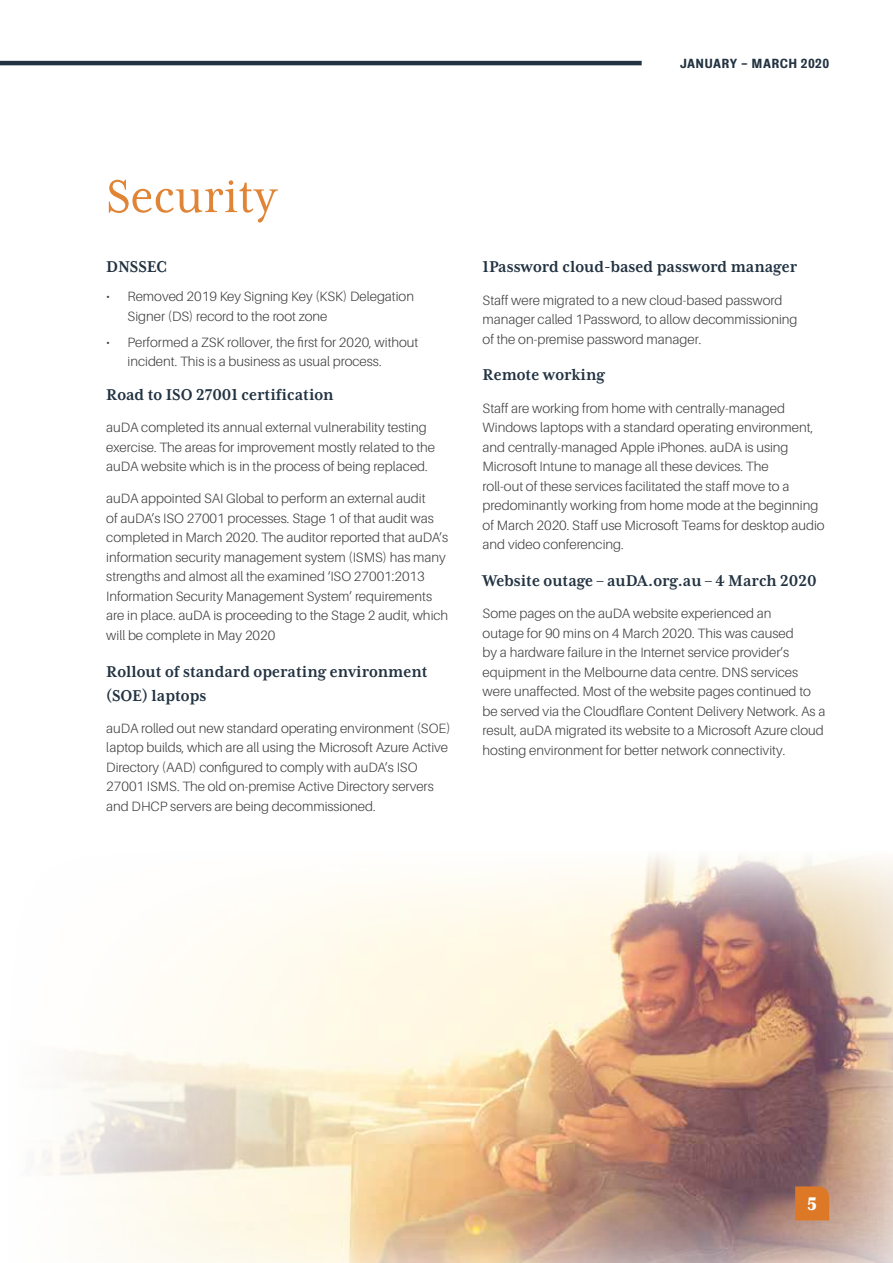
<style>
.page{position:relative;width:893px;height:1263px;background:#fff}
.page>*{position:absolute;margin:0;border:0;box-sizing:border-box;transform-origin:0 0}
.t1{font:52.5px "Mrs Eaves XL Serif Nar OT";color:#e08436}
.t2{font:800 21px "Mrs Eaves XL Serif Nar OT";color:#fff}
.t3{font:700 18px/24px "Mrs Eaves XL Serif Nar OT";color:#233342}
.t4{font:300 13.5px/19.5px "Aileron";color:#414042}
.t5{font:500 12px "Bureau Grot";letter-spacing:.03em;color:#233342}
</style>
<div class="page">
<img style="left:42px;top:855px;width:851px;height:408px">
<hr style="left:0;top:61px;width:642px;height:4px;background:#233342">
<svg style="left:795px;top:1186px;width:34px;height:34px"></svg>
<p class="t5" style="left:680px;top:57px;width:151px">JANUARY - MARCH 2020</p>
<h1 class="t1" style="left:106px;top:170px;width:172px">Security</h1>
<h3 class="t3" style="left:106px;top:255px;width:62px">DNSSEC</h3>
<p class="t4" style="left:128px;top:287px;width:288px;text-indent:-21px">• Removed 2019 Key Signing Key (KSK) Delegation<br>Signer (DS) record to the root zone</p>
<p class="t4" style="left:128px;top:332px;width:292px;text-indent:-21px">• Performed a ZSK rollover, the first for 2020, without incident. This is a business as usual process.</p>
<h3 class="t3" style="left:106px;top:382px;width:229px">Road to ISO 27001 certification</h3>
<p class="t4" style="left:106px;top:418px;width:330px">auDA completed its annual external vulnerability testing exercise. The areas for improvement mostly related to the auDA website which is in the process of being replaced.</p>
<p class="t4" style="left:106px;top:489px;width:343px">auDA appointed SAI Global to perform an external audit<br>of auDA’s ISO 27001 processes. Stage 1 of that audit was completed in March 2020. The auditor reported that auDA’s information security management system (ISMS) has many strengths and almost all the examined ‘ISO 27001:2013<br>Information Security Management System’ requirements are in place. auDA is proceeding to the Stage 2 audit, which will be complete in May 2020</p>
<h3 class="t3" style="left:106px;top:659px;width:323px">Rollout of standard operating environment (SOE) laptops</h3>
<p class="t4" style="left:106px;top:718px;width:346px">auDA rolled out new standard operating environment (SOE) laptop builds, which are all using the Microsoft Azure Active Directory (AAD) configured to comply with auDA’s ISO 27001 ISMS. The old on-premise Active Directory servers and DHCP servers are being decommissioned.</p>
<h3 class="t3" style="left:483px;top:255px;width:316px">1Password cloud-based password manager</h3>
<p class="t4" style="left:483px;top:290px;width:316px">Staff were migrated to a new cloud-based password manager called 1Password, to allow decommissioning of the on-premise password manager.</p>
<h3 class="t3" style="left:483px;top:363px;width:124px">Remote working</h3>
<p class="t4" style="left:483px;top:398px;width:344px">Staff are working from home with centrally-managed Windows laptops with a standard operating environment, and centrally-managed Apple iPhones. auDA is using Microsoft Intune to manage all these devices. The<br>roll-out of these services facilitated the staff move to a predominantly working from home mode at the beginning of March 2020. Staff use Microsoft Teams for desktop audio and video conferencing.</p>
<h3 class="t3" style="left:483px;top:568px;width:335px">Website outage – auDA.org.au – 4 March 2020</h3>
<p class="t4" style="left:483px;top:604px;width:344px">Some pages on the auDA website experienced an<br>outage for 90 mins on 4 March 2020. This was caused<br>by a hardware failure in the Internet service provider’s equipment in the Melbourne data centre. DNS services were unaffected. Most of the website pages continued to be served via the Cloudflare Content Delivery Network. As a result, auDA migrated its website to a Microsoft Azure cloud hosting environment for better network connectivity.</p>
<h2 class="t2" style="left:807px;top:1193px;width:11px">5</h2>
</div>
